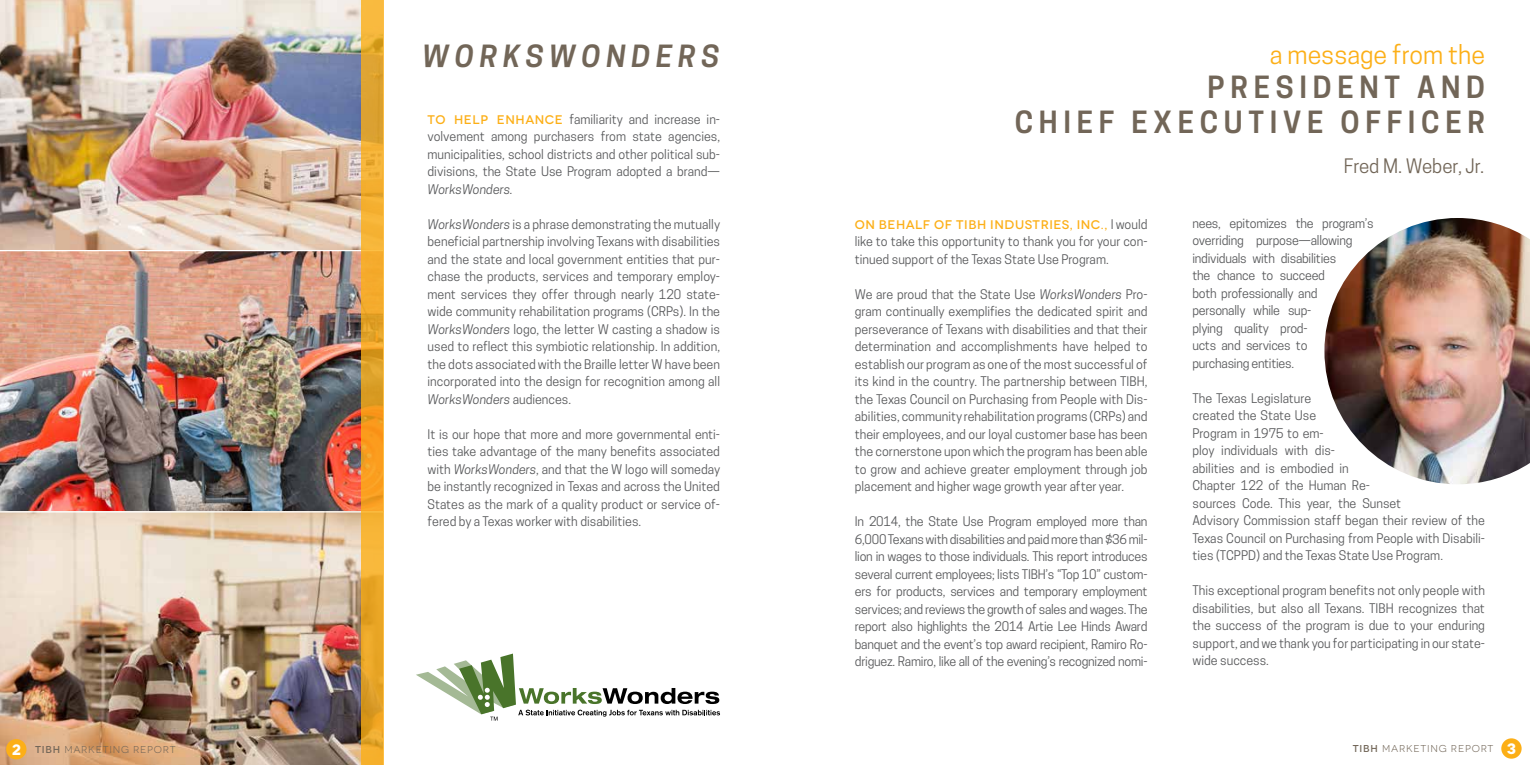
<style>
.page{position:relative;width:1530px;height:765px;background:#fff}
.page>*{position:absolute;margin:0;border:0;box-sizing:border-box;transform-origin:0 0}
.t1{font:600 28.75px/34.5px "Cooper Hewitt";letter-spacing:.2em;color:#726658;text-align:right}
.t2{font:italic 600 28.75px "Cooper Hewitt";letter-spacing:.2em;color:#726658}
.t3{font:25px "Cooper Hewitt";color:#fcaf17}
.t4{font:18.75px "Cooper Hewitt";color:#726658}
.t5{font:12.5px/17.5px "Cooper Hewitt";color:#58595b;text-align:justify}
.t6{font:12.5px/17.5px "Cooper Hewitt";letter-spacing:-.02em;color:#58595b}
.t7{font:500 12.5px "Novecentowide";letter-spacing:.045em;color:#fcaf17}
.t8{font:italic 12.5px "Cooper Hewitt";color:#58595b}
.t9{font:10px "Novecentowide";letter-spacing:.08em;color:#726658}
.s1{font-weight:700;font-size:15px;color:#fff}
.s2{font-weight:500}
.s3{font-family:"Novecentowide";font-weight:500;color:#fcaf17}
.s4{font-style:italic}
.s5{font-family:"Cooper Hewitt";font-weight:400;color:#58595b}
</style>
<div class="page">
<img style="left:0;top:0;width:361px;height:250px">
<img style="left:0;top:251px;width:361px;height:260px">
<img style="left:0;top:511px;width:361px;height:254px">
<svg style="left:361px;top:0;width:23px;height:765px;background:#eca82c"></svg>
<div style="left:6px;top:739px;width:20px;height:20px;background:#fcaf17;border-radius:50%"></div>
<svg style="left:416px;top:654px;width:304px;height:67px"></svg>
<div style="left:1501px;top:738px;width:21px;height:21px;background:#fcaf17;border-radius:50%"></div>
<img style="left:1324px;top:218px;width:206px;height:266px">
<p class="t9" style="left:12px;top:744px;width:165px"><span class="s1">2</span> <span class="s2">TIBH</span> MARKETING REPORT</p>
<h1 class="t2" style="left:423px;top:39px;width:298px">WORKSWONDERS</h1>
<p class="t5" style="left:428px;top:110px;width:294px"><span class="s3">TO HELP ENHANCE</span> familiarity and increase in&shy;volvement among purchasers from state agencies, municipalities, school districts and other political sub&shy;divisions, the State Use Program adopted a brand—</p>
<p class="t8" style="left:428px;top:182px;width:87px">WorksWonders.</p>
<p class="t5" style="left:428px;top:215px;width:294px"><span class="s4">WorksWonders</span> is a phrase demonstrating the mutually beneficial partnership involving Texans with disabilities and the state and local government entities that pur&shy;chase the products, services and temporary employ&shy;ment services they offer through nearly 120 state&shy;wide community rehabilitation programs (CRPs). In the <span class="s4">WorksWonders</span> logo, the letter W casting a shadow is used to reflect this symbiotic relationship. In addition, the dots associated with the Braille letter W have been incorporated into the design for recognition among all <span class="s4">WorksWonders</span> audiences.</p>
<p class="t5" style="left:428px;top:425px;width:294px">It is our hope that more and more governmental enti&shy;ties take advantage of the many benefits associated with <span class="s4">WorksWonders</span>, and that the W logo will someday be instantly recognized in Texas and across the United States as the mark of a quality product or service of&shy;fered by a Texas worker with disabilities.</p>
<h2 class="t3" style="left:1270px;top:40px;width:217px">a message from the</h2>
<h1 class="t1" style="left:1015px;top:70px;width:472px">PRESIDENT AND<br>CHIEF EXECUTIVE OFFICER</h1>
<h3 class="t4" style="left:1344px;top:155px;width:142px">Fred M. Weber, Jr.</h3>
<p class="t7" style="left:855px;top:217px;width:294px">ON BEHALF OF TIBH INDUSTRIES, INC., <span class="s5">I would</span></p>
<p class="t5" style="left:855px;top:233px;width:294px">like to take this opportunity to thank you for your con&shy;tinued support of the Texas State Use Program.</p>
<p class="t5" style="left:855px;top:285px;width:294px">We are proud that the State Use <span class="s4">WorksWonders</span> Pro&shy;gram continually exemplifies the dedicated spirit and perseverance of Texans with disabilities and that their determination and accomplishments have helped to establish our program as one of the most successful of its kind in the country. The partnership between TIBH, the Texas Council on Purchasing from People with Dis&shy;abilities, community rehabilitation programs (CRPs) and their employees, and our loyal customer base has been the cornerstone upon which the program has been able to grow and achieve greater employment through job placement and higher wage growth year after year.</p>
<p class="t5" style="left:855px;top:513px;width:294px">In 2014, the State Use Program employed more than 6,000 Texans with disabilities and paid more than $36 mil&shy;lion in wages to those individuals. This report introduces several current employees; lists TIBH’s “Top 10” custom&shy;ers for products, services and temporary employment services; and reviews the growth of sales and wages. The report also highlights the 2014 Artie Lee Hinds Award banquet and the event’s top award recipient, Ramiro Ro&shy;driguez. Ramiro, like all of the evening’s recognized nomi-</p>
<p class="t6" style="left:1193px;top:215px;width:183px">nees, epitomizes the program’s overriding purpose—allowing individuals with disabilities<br>the chance to succeed<br>both professionally and<br>personally while sup-<br>plying quality prod-<br>ucts and services to<br>purchasing entities.</p>
<p class="t5" style="left:1193px;top:390px;width:294px;text-align:left">The Texas Legislature<br>created the State Use<br>Program in 1975 to em-<br>ploy individuals with dis-<br>abilities and is embodied in<br>Chapter 122 of the Human Re-<br>sources Code. This year, the Sunset<br>Advisory Commission staff began their review of the Texas Council on Purchasing from People with Disabili&shy;ties (TCPPD) and the Texas State Use Program.</p>
<p class="t5" style="left:1193px;top:582px;width:294px">This exceptional program benefits not only people with disabilities, but also all Texans. TIBH recognizes that the success of the program is due to your enduring support, and we thank you for participating in our state&shy;wide success.</p>
<p class="t9" style="left:1353px;top:742px;width:165px"><span class="s2">TIBH</span> MARKETING REPORT <span class="s1">3</span></p>
</div>
